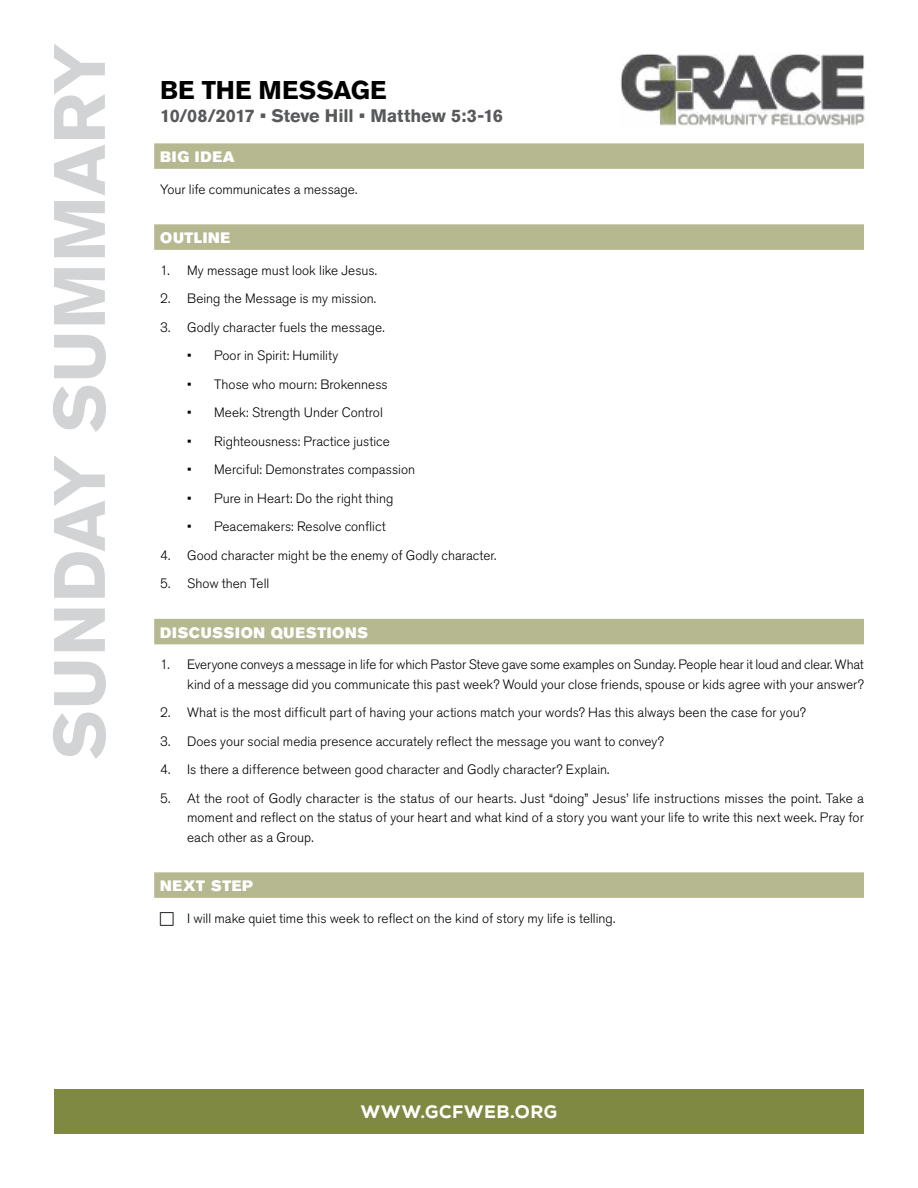
<style>
.page{position:relative;width:918px;height:1188px;background:#fff}
.page>*{position:absolute;margin:0;border:0;box-sizing:border-box;transform-origin:0 0}
.t1{font:700 72px "Akzidenz Grotesk BQ";letter-spacing:.01em;color:#d1d3d4}
.t2{font:700 25.5px "Akzidenz Grotesk BQ";color:#000}
.t3{font:700 18px "Akzidenz Grotesk BQ";letter-spacing:-.005em;color:#58595b}
.t4{font:800 18px "Nexa";letter-spacing:.035em;color:#fff}
.t5{font:15px "Akzidenz Grotesk BQ Super";letter-spacing:.045em;color:#fff}
.t6{font:300 13.5px/19.5px "Akzidenz Grotesk BQ";color:#000;text-align:right}
</style>
<div class="page">
<div style="left:54px;top:1089px;width:810px;height:45px;background:#7f8941"></div>
<img style="left:620px;top:54px;width:245px;height:72px">
<div style="left:154px;top:143px;width:710px;height:26px;background:#b6b890"></div>
<div style="left:154px;top:224px;width:710px;height:26px;background:#b6b890"></div>
<div style="left:154px;top:619px;width:710px;height:25px;background:#b6b890"></div>
<div style="left:154px;top:872px;width:710px;height:26px;background:#b6b890"></div>
<h1 class="t1" style="left:38px;top:760px;width:717px;rotate:-90deg">SUNDAY SUMMARY</h1>
<h2 class="t2" style="left:160px;top:75px;width:228px">BE THE MESSAGE</h2>
<h3 class="t3" style="left:160px;top:105px;width:344px">10/08/2017 • Steve Hill • Matthew 5:3-16</h3>
<p class="t5" style="left:160px;top:148px;width:76px">BIG IDEA</p>
<p class="t6" style="left:160px;top:179px;width:199px">Your life communicates a message.</p>
<p class="t5" style="left:160px;top:229px;width:72px">OUTLINE</p>
<p class="t6" style="left:160px;top:260px;width:218px">1. My message must look like Jesus.</p>
<p class="t6" style="left:160px;top:289px;width:218px">2. Being the Message is my mission.</p>
<p class="t6" style="left:160px;top:317px;width:226px">3. Godly character fuels the message.</p>
<p class="t6" style="left:187px;top:346px;width:153px">• Poor in Spirit: Humility</p>
<p class="t6" style="left:187px;top:374px;width:202px">• Those who mourn: Brokenness</p>
<p class="t6" style="left:187px;top:403px;width:197px">• Meek: Strength Under Control</p>
<p class="t6" style="left:187px;top:431px;width:204px">• Righteousness: Practice justice</p>
<p class="t6" style="left:187px;top:460px;width:229px">• Merciful: Demonstrates compassion</p>
<p class="t6" style="left:187px;top:488px;width:208px">• Pure in Heart: Do the right thing</p>
<p class="t6" style="left:187px;top:517px;width:200px">• Peacemakers: Resolve conflict</p>
<p class="t6" style="left:160px;top:545px;width:338px">4. Good character might be the enemy of Godly character.</p>
<p class="t6" style="left:160px;top:574px;width:111px">5. Show then Tell</p>
<p class="t5" style="left:160px;top:624px;width:210px">DISCUSSION QUESTIONS</p>
<p class="t6" style="left:160px;top:655px;width:705px">1. Everyone conveys a message in life for which Pastor Steve gave some examples on Sunday. People hear it loud and clear. What kind of a message did you communicate this past week? Would your close friends, spouse or kids agree with your answer?</p>
<p class="t6" style="left:160px;top:703px;width:647px">2. What is the most difficult part of having your actions match your words? Has this always been the case for you?</p>
<p class="t6" style="left:160px;top:731px;width:505px">3. Does your social media presence accurately reflect the message you want to convey?</p>
<p class="t6" style="left:160px;top:760px;width:451px">4. Is there a difference between good character and Godly character? Explain.</p>
<p class="t6" style="left:187px;top:788px;width:678px;text-align:justify;text-indent:-27px">5. At the root of Godly character is the status of our hearts. Just “doing” Jesus’ life instructions misses the point. Take a moment and reflect on the status of your heart and what kind of a story you want your life to write this next week. Pray for each other as a Group.</p>
<p class="t5" style="left:160px;top:877px;width:94px">NEXT STEP</p>
<p class="t6" style="left:187px;top:908px;width:430px">I will make quiet time this week to reflect on the kind of story my life is telling.</p>
<h3 class="t4" style="left:361px;top:1101px;width:198px">WWW.GCFWEB.ORG</h3>
</div>
